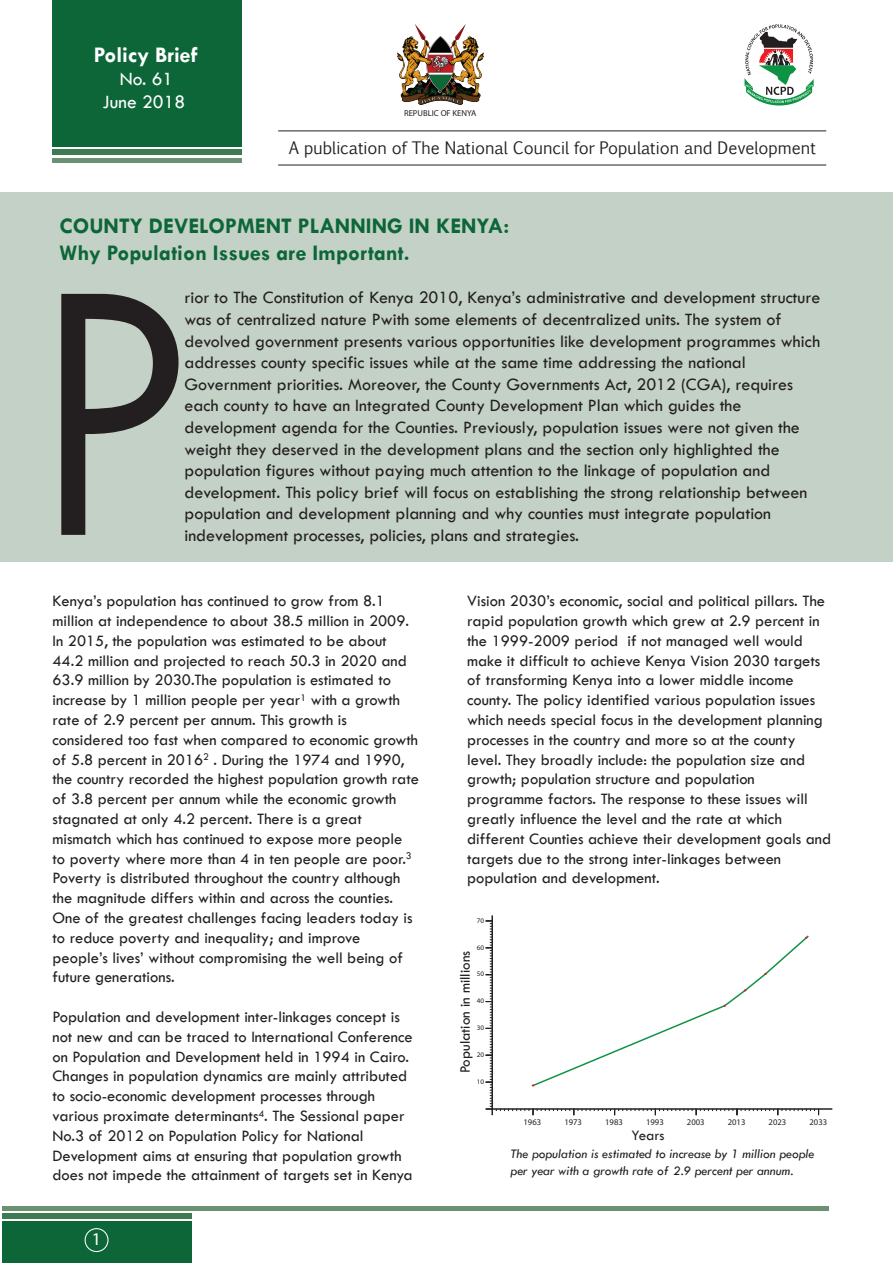
<style>
.page{position:relative;width:893px;height:1263px;background:#fff}
.page>*{position:absolute;margin:0;border:0;box-sizing:border-box;transform-origin:0 0}
.t1{font:700 22.5px/27px "Tw Cen";color:#0c6638}
.t2{font:700 22.5px "Tw Cen";color:#fff}
.t3{font:19.5px/23.4px "Tw Cen";color:#fff;text-align:center}
.t4{font:18px/21.6px "Tw Cen";color:#231f20}
.t5{font:18px "Myriad Pro";color:#fff}
.t6{font:16.5px/19.8px "Tw Cen";color:#231f20}
.t7{font:16.5px "Euphemia CAS";color:#231f20}
.t8{font:15px "Tw Cen";color:#231f20}
.t9{font:italic 13.5px/16.2px "Tw Cen";color:#231f20}
.t10{font:8.55px "Myriad Pro";color:#231f20}
.t11{font:6.9px "Myriad Pro";color:#231f20}
</style>
<div class="page">
<div style="left:2px;top:1213px;width:189px;height:6px;background:#3f7b52"></div>
<hr style="left:2px;top:1206px;width:827px;height:4px;background:#6a9172">
<div style="left:2px;top:1221px;width:189px;height:42px;background:#0c6638"></div>
<div style="left:85px;top:1228px;width:24px;height:24px;border:1px solid #fff;border-radius:50%"></div>
<hr style="left:278px;top:165px;width:548px;height:1px;background:#231f20">
<hr style="left:278px;top:131px;width:548px;height:1px;background:#231f20">
<div style="left:52px;top:0;width:190px;height:147px;background:#0c6638"></div>
<div style="left:52px;top:149px;width:190px;height:6px;background:#3f7b52"></div>
<hr style="left:52px;top:158px;width:190px;height:4px;background:#6a9172">
<div style="left:0;top:192px;width:893px;height:369px;background:#c4d1c6"></div>
<svg style="left:61px;top:294px;width:118px;height:241px"></svg>
<svg style="left:744px;top:24px;width:70px;height:82px"></svg>
<img style="left:398px;top:24px;width:86px;height:81px">
<svg style="left:486px;top:920px;width:333px;height:195px"></svg>
<h1 class="t2" style="left:94px;top:41px;width:105px">Policy Brief</h1>
<p class="t3" style="left:102px;top:67px;width:84px">No. 61<br>June 2018</p>
<p class="t10" style="left:404px;top:107px;width:74px">REPUBLIC OF KENYA</p>
<p class="t7" style="left:289px;top:136px;width:529px">A publication of The National Council for Population and Development</p>
<h1 class="t1" style="left:60px;top:212px;width:451px">COUNTY DEVELOPMENT PLANNING IN KENYA:<br>Why Population Issues are Important.</h1>
<p class="t4" style="left:184px;top:287px;width:637px">rior to The Constitution of Kenya 2010, Kenya’s administrative and development structure was of centralized nature Pwith some elements of decentralized units. The system of devolved government presents various opportunities like development programmes which addresses county specific issues while at the same time addressing the national Government priorities. Moreover, the County Governments Act, 2012 (CGA), requires each county to have an Integrated County Development Plan which guides the development agenda for the Counties. Previously, population issues were not given the weight they deserved in the development plans and the section only highlighted the population figures without paying much attention to the linkage of population and development. This policy brief will focus on establishing the strong relationship between population and development planning and why counties must integrate population indevelopment processes, policies, plans and strategies.</p>
<p class="t6" style="left:53px;top:591px;width:368px">Kenya’s population has continued to grow from 8.1 million at independence to about 38.5 million in 2009.<br>In 2015, the population was estimated to be about 44.2 million and projected to reach 50.3 in 2020 and 63.9 million by 2030.The population is estimated to increase by 1 million people per year<sup>1</sup> with a growth rate of 2.9 percent per annum. This growth is considered too fast when compared to economic growth of 5.8 percent in 2016<sup>2</sup> . During the 1974 and 1990, the country recorded the highest population growth rate of 3.8 percent per annum while the economic growth stagnated at only 4.2 percent. There is a great mismatch which has continued to expose more people to poverty where more than 4 in ten people are poor.<sup>3<br></sup>Poverty is distributed throughout the country although the magnitude differs within and across the counties.<br>One of the greatest challenges facing leaders today is to reduce poverty and inequality; and improve people’s lives’ without compromising the well being of future generations.</p>
<p class="t6" style="left:52px;top:1007px;width:362px">Population and development inter-linkages concept is not new and can be traced to International Conference on Population and Development held in 1994 in Cairo.<br>Changes in population dynamics are mainly attributed to socio-economic development processes through various proximate determinants<sup>4</sup>. The Sessional paper No.3 of 2012 on Population Policy for National Development aims at ensuring that population growth does not impede the attainment of targets set in Kenya</p>
<p class="t5" style="left:92px;top:1228px;width:11px">1</p>
<p class="t6" style="left:467px;top:591px;width:366px">Vision 2030’s economic, social and political pillars. The rapid population growth which grew at 2.9 percent in the 1999-2009 period if not managed well would make it difficult to achieve Kenya Vision 2030 targets of transforming Kenya into a lower middle income county. The policy identified various population issues which needs special focus in the development planning processes in the country and more so at the county level. They broadly include: the population size and growth; population structure and population programme factors. The response to these issues will greatly influence the level and the rate at which different Counties achieve their development goals and targets due to the strong inter-linkages between population and development.</p>
<p class="t11" style="left:477px;top:916px;width:9px">70</p>
<p class="t11" style="left:477px;top:943px;width:9px">60</p>
<p class="t8" style="left:456px;top:1073px;width:124px;rotate:-90deg">Population in millions</p>
<p class="t11" style="left:477px;top:970px;width:9px">50</p>
<p class="t11" style="left:477px;top:997px;width:9px">40</p>
<p class="t11" style="left:477px;top:1024px;width:9px">30</p>
<p class="t11" style="left:477px;top:1051px;width:9px">20</p>
<p class="t11" style="left:477px;top:1077px;width:9px">10</p>
<p class="t10" style="left:523px;top:1117px;width:19px">1963</p>
<p class="t10" style="left:564px;top:1117px;width:19px">1973</p>
<p class="t10" style="left:605px;top:1117px;width:19px">1983</p>
<p class="t10" style="left:646px;top:1117px;width:19px">1993</p>
<p class="t10" style="left:687px;top:1117px;width:19px">2003</p>
<p class="t10" style="left:728px;top:1117px;width:19px">2013</p>
<p class="t10" style="left:769px;top:1117px;width:19px">2023</p>
<p class="t10" style="left:809px;top:1117px;width:19px">2033</p>
<p class="t8" style="left:632px;top:1126px;width:34px">Years</p>
<p class="t9" style="left:511px;top:1146px;width:305px">The population is estimated to increase by 1 million people per year with a growth rate of 2.9 percent per annum.</p>
</div>
